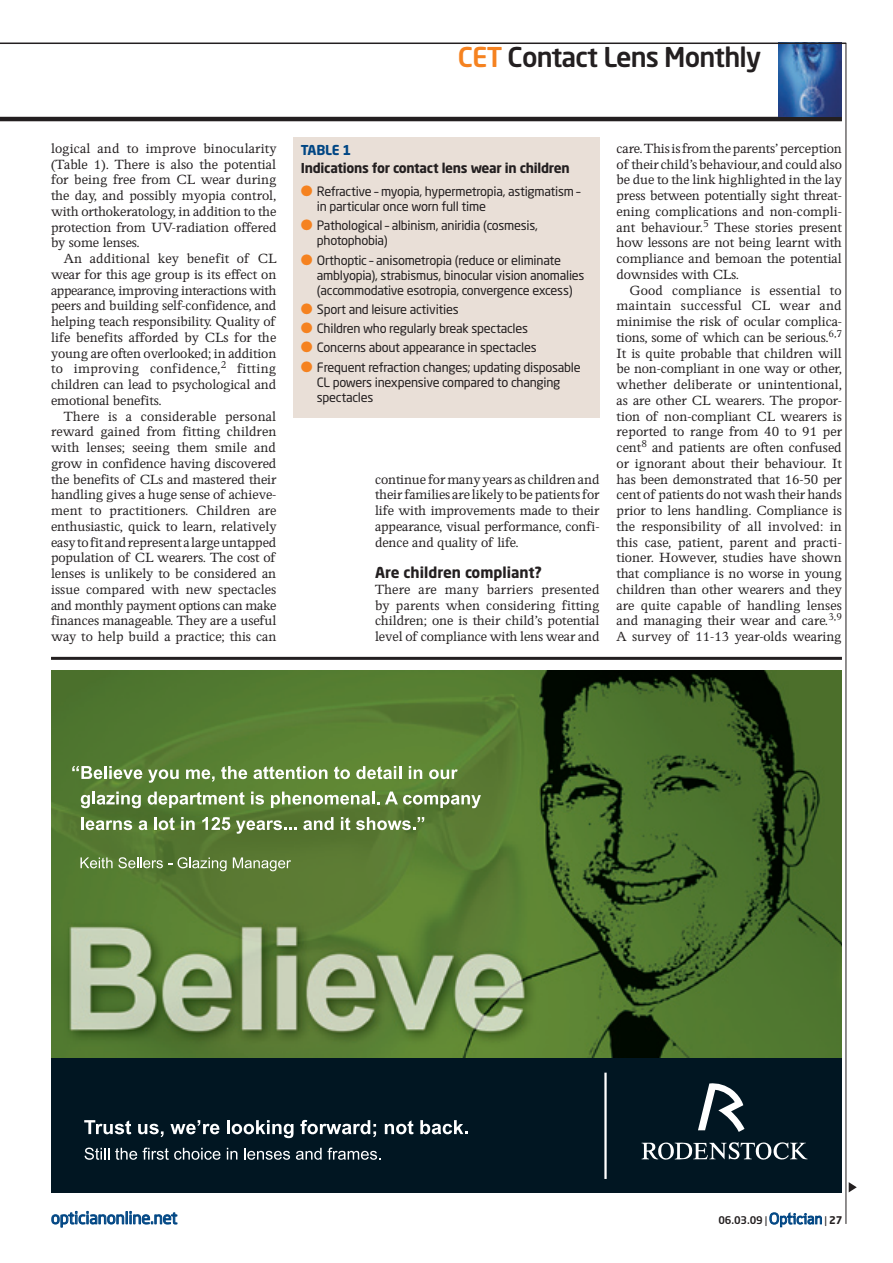
<style>
.page{position:relative;width:893px;height:1263px;background:#fff}
.page>*{position:absolute;margin:0;border:0;box-sizing:border-box;transform-origin:0 0}
.t1{font:500 27px "Neo Sans Std";letter-spacing:-.03em;color:#231f20}
.t2{font:16.5px "Neo Sans Std";letter-spacing:-.01em;color:#004684}
._1__Body{font:15px/15.8px "Perrywood MT Std";letter-spacing:-.01em;color:#231f20;text-align:justify}
._1__Body_NI{font:15px/15.8px "Perrywood MT Std";letter-spacing:-.01em;color:#231f20;text-align:justify}
._4__Crosshead{font:700 15px "Neo Sans Std";color:#231f20}
._4__Table_head_no_ru{font:700 13.5px "Neo Sans Std";letter-spacing:-.02em;color:#231f20}
.Table_blue{font:700 13.5px "Neo Sans Std";letter-spacing:-.03em;color:#004684}
.Table_text{font:12.75px/15px "Neo Sans Std";letter-spacing:-.02em;color:#231f20}
.t3{font:500 10.5px "Neo Sans Std";color:#231f20}
.s1{color:#f58220}
.s2{font-weight:400}
.s3{font-family:"Felbridge Std";font-weight:400;font-size:15px;color:#004684}
.s4{font-weight:700}
</style>
<div class="page">
<hr style="left:846px;top:43px;width:1px;height:1181px;background:#231f20">
<hr style="left:0;top:117px;width:842px;height:4px;background:#231f20">
<svg style="left:849px;top:1182px;width:8px;height:10px"></svg>
<svg style="left:769px;top:1212px;width:53px;height:15px"></svg>
<img style="left:778px;top:44px;width:64px;height:73px">
<hr style="left:0;top:43px;width:846px;height:1px;background:#231f20">
<div style="left:293px;top:137px;width:307px;height:280px;background:#e9dfd7"></div>
<div style="left:51px;top:1058px;width:791px;height:134px;background:#011622"></div>
<svg style="left:698px;top:1083px;width:46px;height:49px"></svg>
<svg style="left:642px;top:1142px;width:165px;height:18px"></svg>
<hr style="left:604px;top:1073px;width:3px;height:106px;background:#fff">
<svg style="left:84px;top:1120px;width:47px;height:14px"></svg>
<svg style="left:138px;top:1124px;width:26px;height:13px"></svg>
<svg style="left:170px;top:1120px;width:49px;height:14px"></svg>
<svg style="left:227px;top:1120px;width:66px;height:18px"></svg>
<svg style="left:300px;top:1120px;width:76px;height:17px"></svg>
<svg style="left:385px;top:1120px;width:28px;height:14px"></svg>
<svg style="left:420px;top:1120px;width:48px;height:14px"></svg>
<svg style="left:85px;top:1147px;width:24px;height:13px"></svg>
<svg style="left:115px;top:1148px;width:22px;height:12px"></svg>
<svg style="left:143px;top:1147px;width:77px;height:13px"></svg>
<svg style="left:227px;top:1148px;width:10px;height:11px"></svg>
<svg style="left:244px;top:1148px;width:46px;height:12px"></svg>
<svg style="left:296px;top:1147px;width:85px;height:13px"></svg>
<img style="left:51px;top:671px;width:791px;height:387px">
<svg style="left:72px;top:766px;width:70px;height:13px"></svg>
<svg style="left:148px;top:769px;width:31px;height:14px"></svg>
<svg style="left:186px;top:769px;width:29px;height:13px"></svg>
<svg style="left:221px;top:766px;width:26px;height:13px"></svg>
<svg style="left:253px;top:766px;width:74px;height:13px"></svg>
<svg style="left:334px;top:766px;width:16px;height:13px"></svg>
<svg style="left:356px;top:766px;width:45px;height:13px"></svg>
<svg style="left:409px;top:766px;width:13px;height:13px"></svg>
<svg style="left:429px;top:769px;width:29px;height:10px"></svg>
<svg style="left:81px;top:791px;width:60px;height:17px"></svg>
<svg style="left:148px;top:791px;width:97px;height:17px"></svg>
<svg style="left:251px;top:791px;width:13px;height:14px"></svg>
<svg style="left:271px;top:791px;width:108px;height:17px"></svg>
<svg style="left:385px;top:791px;width:96px;height:17px"></svg>
<svg style="left:81px;top:817px;width:51px;height:13px"></svg>
<svg style="left:139px;top:820px;width:8px;height:10px"></svg>
<svg style="left:154px;top:817px;width:21px;height:13px"></svg>
<svg style="left:181px;top:817px;width:14px;height:13px"></svg>
<svg style="left:202px;top:817px;width:28px;height:13px"></svg>
<svg style="left:236px;top:820px;width:60px;height:14px"></svg>
<svg style="left:303px;top:817px;width:30px;height:13px"></svg>
<svg style="left:341px;top:817px;width:9px;height:13px"></svg>
<svg style="left:356px;top:817px;width:68px;height:13px"></svg>
<svg style="left:80px;top:857px;width:92px;height:11px"></svg>
<svg style="left:178px;top:857px;width:49px;height:14px"></svg>
<svg style="left:233px;top:857px;width:58px;height:14px"></svg>
<svg style="left:51px;top:1211px;width:127px;height:17px"></svg>
<hr style="left:51px;top:657px;width:791px;height:3px;background:#231f20">
<p class="t1" style="left:458px;top:40px;width:305px"><span class="s1">CET</span> Contact Lens Monthly</p>
<p class="_1__Body" style="left:51px;top:140px;width:227px">logical and to improve binocularity (Table 1). There is also the potential for being free from CL wear during the day, and possibly myopia control, with orthokeratology, in addition to the protection from UV-radiation offered by some lenses.</p>
<p class="_1__Body" style="left:51px;top:250px;width:227px;text-indent:13px">An additional key benefit of CL wear for this age group is its effect on appearance, improving interactions with peers and building self-confidence, and helping teach responsibility. Quality of life benefits afforded by CLs for the young are often overlooked; in addition to improving confidence,<sup>2</sup> fitting children can lead to psychological and emotional benefits.</p>
<p class="_1__Body" style="left:51px;top:408px;width:227px;text-indent:13px">There is a considerable personal reward gained from fitting children with lenses; seeing them smile and grow in confidence having discovered the benefits of CLs and mastered their handling gives a huge sense of achieve&shy;ment to practitioners. Children are enthusiastic, quick to learn, relatively easy to fit and represent a large untapped population of CL wearers. The cost of lenses is unlikely to be considered an issue compared with new spectacles and monthly payment options can make finances manageable. They are a useful way to help build a practice; this can</p>
<p class="Table_blue" style="left:301px;top:141px;width:52px">Table 1</p>
<p class="_4__Table_head_no_ru" style="left:301px;top:159px;width:270px">Indications for contact lens wear in children</p>
<p class="Table_text" style="left:317px;top:184px;width:265px;text-indent:-16px"><span class="s1">●</span> Refractive – myopia, hypermetropia, astigmatism – in particular once worn full time</p>
<p class="Table_text" style="left:317px;top:218px;width:222px;text-indent:-16px"><span class="s1">●</span> Pathological – albinism, aniridia (cosmesis, photophobia)</p>
<p class="Table_text" style="left:317px;top:252px;width:269px;text-indent:-16px"><span class="s1">●</span> Orthoptic – anisometropia (reduce or eliminate amblyopia), strabismus, binocular vision anomalies (accommodative esotropia, convergence excess)</p>
<p class="Table_text" style="left:301px;top:301px;width:159px"><span class="s1">●</span> Sport and leisure activities</p>
<p class="Table_text" style="left:301px;top:321px;width:229px"><span class="s1">●</span> Children who regularly break spectacles</p>
<p class="Table_text" style="left:301px;top:340px;width:237px"><span class="s1">●</span> Concerns about appearance in spectacles</p>
<p class="Table_text" style="left:317px;top:359px;width:265px;text-indent:-16px"><span class="s1">●</span> Frequent refraction changes; updating disposable<br>CL powers inexpensive compared to changing spectacles</p>
<p class="_1__Body" style="left:375px;top:471px;width:226px">continue for many years as children and their families are likely to be patients for life with improvements made to their appearance, visual performance, confi&shy;dence and quality of life.</p>
<p class="_4__Crosshead" style="left:375px;top:563px;width:168px">Are children compliant?</p>
<p class="_1__Body_NI" style="left:375px;top:581px;width:226px">There are many barriers presented by parents when considering fitting children; one is their child’s potential level of compliance with lens wear and</p>
<p class="_1__Body_NI" style="left:617px;top:140px;width:227px">care. This is from the parents’ perception of their child’s behaviour, and could also be due to the link highlighted in the lay press between potentially sight threat&shy;ening complications and non-compli&shy;ant behaviour.<sup>5</sup> These stories present how lessons are not being learnt with compliance and bemoan the potential downsides with CLs.</p>
<p class="_1__Body" style="left:617px;top:282px;width:227px;text-indent:13px">Good compliance is essential to maintain successful CL wear and minimise the risk of ocular complica&shy;tions, some of which can be serious.<sup>6,7<br></sup>It is quite probable that children will be non-compliant in one way or other, whether deliberate or unintentional, as are other CL wearers. The propor&shy;tion of non-compliant CL wearers is reported to range from 40 to 91 per cent<sup>8</sup> and patients are often confused or ignorant about their behaviour. It has been demonstrated that 16-50 per cent of patients do not wash their hands prior to lens handling. Compliance is the responsibility of all involved: in this case, patient, parent and practi&shy;tioner. However, studies have shown that compliance is no worse in young children than other wearers and they are quite capable of handling lenses and managing their wear and care.<sup>3,9<br></sup>A survey of 11-13 year-olds wearing</p>
<p class="t2" style="left:51px;top:1208px;width:128px">opticianonline.net</p>
<p class="t3" style="left:718px;top:1213px;width:126px">06.03.09 <span class="s2">|</span> <span class="s3">Optician</span> <span class="s2">|</span> <span class="s4">27</span></p>
</div>
